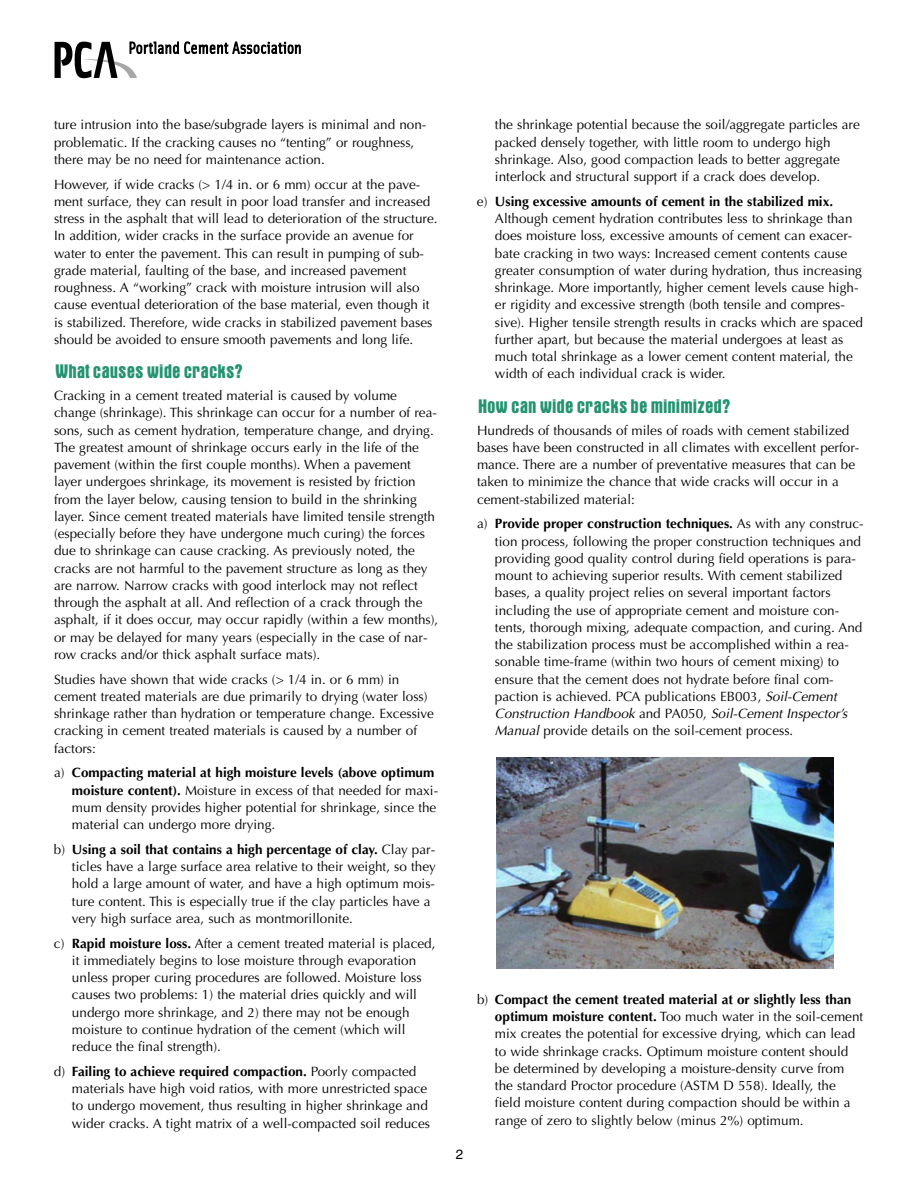
<style>
.page{position:relative;width:918px;height:1188px;background:#fff}
.page>*{position:absolute;margin:0;border:0;box-sizing:border-box;transform-origin:0 0}
.t1{font:15px "OPTI Aurora Grotesk Nine";color:#249371}
.t2{font:13.5px/17.2px "Optima";color:#000}
.t3{font:13.5px "Helvetica";color:#000}
.s1{font-weight:700}
.s2{font-style:italic}
</style>
<div class="page">
<svg style="left:55px;top:42px;width:246px;height:36px"></svg>
<img style="left:496px;top:758px;width:338px;height:211px">
<p class="t2" style="left:54px;top:117px;width:374px">ture intrusion into the base/subgrade layers is minimal and non&shy;problematic. If the cracking causes no “tenting” or roughness, there may be no need for maintenance action.</p>
<p class="t2" style="left:54px;top:177px;width:385px">However, if wide cracks (&gt; 1/4 in. or 6 mm) occur at the pave&shy;ment surface, they can result in poor load transfer and increased stress in the asphalt that will lead to deterioration of the structure.<br>In addition, wider cracks in the surface provide an avenue for water to enter the pavement. This can result in pumping of sub&shy;grade material, faulting of the base, and increased pavement roughness. A “working” crack with moisture intrusion will also cause eventual deterioration of the base material, even though it is stabilized. Therefore, wide cracks in stabilized pavement bases should be avoided to ensure smooth pavements and long life.</p>
<p class="t1" style="left:54px;top:364px;width:190px">What causes wide cracks?</p>
<p class="t2" style="left:54px;top:388px;width:386px">Cracking in a cement treated material is caused by volume change (shrinkage). This shrinkage can occur for a number of rea&shy;sons, such as cement hydration, temperature change, and drying.<br>The greatest amount of shrinkage occurs early in the life of the pavement (within the first couple months). When a pavement layer undergoes shrinkage, its movement is resisted by friction from the layer below, causing tension to build in the shrinking layer. Since cement treated materials have limited tensile strength (especially before they have undergone much curing) the forces due to shrinkage can cause cracking. As previously noted, the cracks are not harmful to the pavement structure as long as they are narrow. Narrow cracks with good interlock may not reflect through the asphalt at all. And reflection of a crack through the asphalt, if it does occur, may occur rapidly (within a few months), or may be delayed for many years (especially in the case of nar&shy;row cracks and/or thick asphalt surface mats).</p>
<p class="t2" style="left:54px;top:672px;width:381px">Studies have shown that wide cracks (&gt; 1/4 in. or 6 mm) in cement treated materials are due primarily to drying (water loss) shrinkage rather than hydration or temperature change. Excessive cracking in cement treated materials is caused by a number of factors:</p>
<p class="t2" style="left:72px;top:765px;width:368px;text-indent:-18px">a) <span class="s1">Compacting material at high moisture levels (above optimum moisture content).</span> Moisture in excess of that needed for maxi&shy;mum density provides higher potential for shrinkage, since the material can undergo more drying.</p>
<p class="t2" style="left:72px;top:842px;width:365px;text-indent:-18px">b) <span class="s1">Using a soil that contains a high percentage of clay.</span> Clay par&shy;ticles have a large surface area relative to their weight, so they hold a large amount of water, and have a high optimum mois&shy;ture content. This is especially true if the clay particles have a very high surface area, such as montmorillonite.</p>
<p class="t2" style="left:72px;top:936px;width:365px;text-indent:-18px">c) <span class="s1">Rapid moisture loss.</span> After a cement treated material is placed, it immediately begins to lose moisture through evaporation unless proper curing procedures are followed. Moisture loss causes two problems: 1) the material dries quickly and will undergo more shrinkage, and 2) there may not be enough moisture to continue hydration of the cement (which will reduce the final strength).</p>
<p class="t2" style="left:72px;top:1064px;width:360px;text-indent:-18px">d) <span class="s1">Failing to achieve required compaction.</span> Poorly compacted materials have high void ratios, with more unrestricted space to undergo movement, thus resulting in higher shrinkage and wider cracks. A tight matrix of a well-compacted soil reduces</p>
<p class="t2" style="left:495px;top:117px;width:366px">the shrinkage potential because the soil/aggregate particles are packed densely together, with little room to undergo high shrinkage. Also, good compaction leads to better aggregate interlock and structural support if a crack does develop.</p>
<p class="t2" style="left:495px;top:194px;width:370px;text-indent:-18px">e) <span class="s1">Using excessive amounts of cement in the stabilized mix.<br></span>Although cement hydration contributes less to shrinkage than does moisture loss, excessive amounts of cement can exacer&shy;bate cracking in two ways: Increased cement contents cause greater consumption of water during hydration, thus increasing shrinkage. More importantly, higher cement levels cause high&shy;er rigidity and excessive strength (both tensile and compres&shy;sive). Higher tensile strength results in cracks which are spaced further apart, but because the material undergoes at least as much total shrinkage as a lower cement content material, the width of each individual crack is wider.</p>
<p class="t1" style="left:477px;top:399px;width:254px">How can wide cracks be minimized?</p>
<p class="t2" style="left:477px;top:423px;width:384px">Hundreds of thousands of miles of roads with cement stabilized bases have been constructed in all climates with excellent perfor&shy;mance. There are a number of preventative measures that can be taken to minimize the chance that wide cracks will occur in a cement-stabilized material:</p>
<p class="t2" style="left:495px;top:516px;width:370px;text-indent:-18px">a) <span class="s1">Provide proper construction techniques.</span> As with any construc&shy;tion process, following the proper construction techniques and providing good quality control during field operations is para&shy;mount to achieving superior results. With cement stabilized bases, a quality project relies on several important factors including the use of appropriate cement and moisture con&shy;tents, thorough mixing, adequate compaction, and curing. And the stabilization process must be accomplished within a rea&shy;sonable time-frame (within two hours of cement mixing) to ensure that the cement does not hydrate before final com&shy;paction is achieved. PCA publications EB003, <span class="s2">Soil-Cement Construction Handbook</span> and PA050, <span class="s2">Soil-Cement Inspector’s Manual</span> provide details on the soil-cement process.</p>
<p class="t3" style="left:456px;top:1149px;width:9px">2</p>
<p class="t2" style="left:495px;top:992px;width:370px;text-indent:-18px">b) <span class="s1">Compact the cement treated material at or slightly less than optimum moisture content.</span> Too much water in the soil-cement mix creates the potential for excessive drying, which can lead to wide shrinkage cracks. Optimum moisture content should be determined by developing a moisture-density curve from the standard Proctor procedure (ASTM D 558). Ideally, the field moisture content during compaction should be within a range of zero to slightly below (minus 2%) optimum.</p>
</div>
